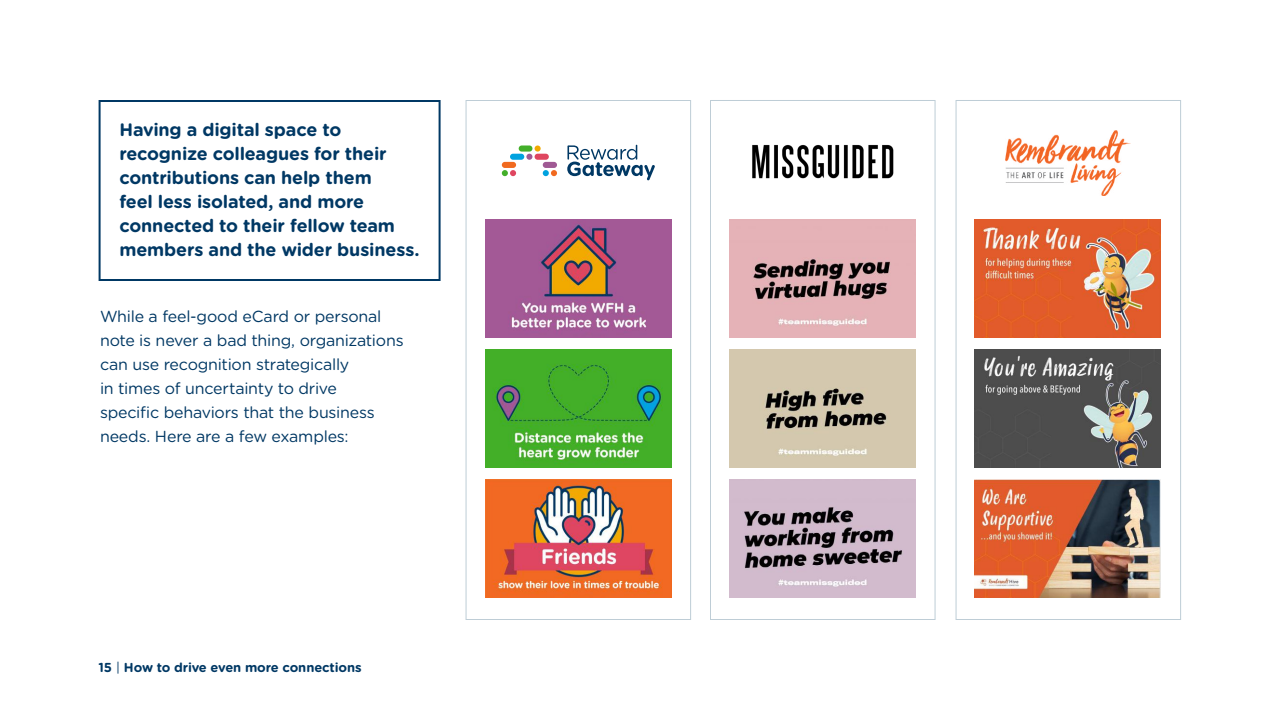
<style>
.page{position:relative;width:1280px;height:720px;background:#fff}
.page>*{position:absolute;margin:0;border:0;box-sizing:border-box;transform-origin:0 0}
.t1{font:700 18px/24px "Gotham Rounded";letter-spacing:-.01em;color:#003864}
.t2{font:16px/24px "Gotham Rounded";letter-spacing:-.015em;color:#003864}
.t3{font:700 13px "Gotham Rounded";letter-spacing:-.01em;color:#003864}
.s1{font-weight:400}
</style>
<div class="page">
<img style="left:485px;top:219px;width:187px;height:119px">
<img style="left:485px;top:349px;width:187px;height:119px">
<img style="left:485px;top:479px;width:187px;height:119px">
<img style="left:730px;top:219px;width:186px;height:119px">
<img style="left:975px;top:219px;width:186px;height:119px">
<img style="left:730px;top:349px;width:186px;height:119px">
<img style="left:975px;top:349px;width:186px;height:119px">
<img style="left:730px;top:479px;width:186px;height:119px">
<img style="left:975px;top:479px;width:186px;height:119px">
<div style="left:99px;top:100px;width:342px;height:181px;border:2px solid #003864"></div>
<div style="left:466px;top:100px;width:225px;height:520px;border:1px solid #becdd6"></div>
<div style="left:710px;top:100px;width:226px;height:520px;border:1px solid #becdd6"></div>
<div style="left:956px;top:100px;width:225px;height:520px;border:1px solid #becdd6"></div>
<svg style="left:567px;top:145px;width:88px;height:35px"></svg>
<div style="left:519px;top:146px;width:13px;height:6px;background:#43af2a;border-radius:3px"></div>
<div style="left:502px;top:162px;width:14px;height:6px;background:#f16a20;border-radius:3px"></div>
<div style="left:543px;top:162px;width:14px;height:6px;background:#a05a94;border-radius:3px"></div>
<div style="left:535px;top:154px;width:14px;height:6px;background:#df4660;border-radius:3px"></div>
<div style="left:510px;top:154px;width:14px;height:6px;background:#00a2df;border-radius:3px"></div>
<svg style="left:543px;top:170px;width:14px;height:6px"></svg>
<svg style="left:526px;top:146px;width:15px;height:14px"></svg>
<svg style="left:502px;top:170px;width:14px;height:6px"></svg>
<img style="left:752px;top:144px;width:142px;height:35px">
<img style="left:1006px;top:130px;width:124px;height:65px">
<p class="t1" style="left:119px;top:117px;width:302px">Having a digital space to recognize colleagues for their contributions can help them<br>feel less isolated, and more connected to their fellow team members and the wider business.</p>
<p class="t2" style="left:100px;top:304px;width:305px">While a feel-good eCard or personal note is never a bad thing, organizations can use recognition strategically<br>in times of uncertainty to drive<br>specific behaviors that the business needs. Here are a few examples:</p>
<p class="t3" style="left:98px;top:658px;width:265px">15 <span class="s1">|</span> How to drive even more connections</p>
</div>
